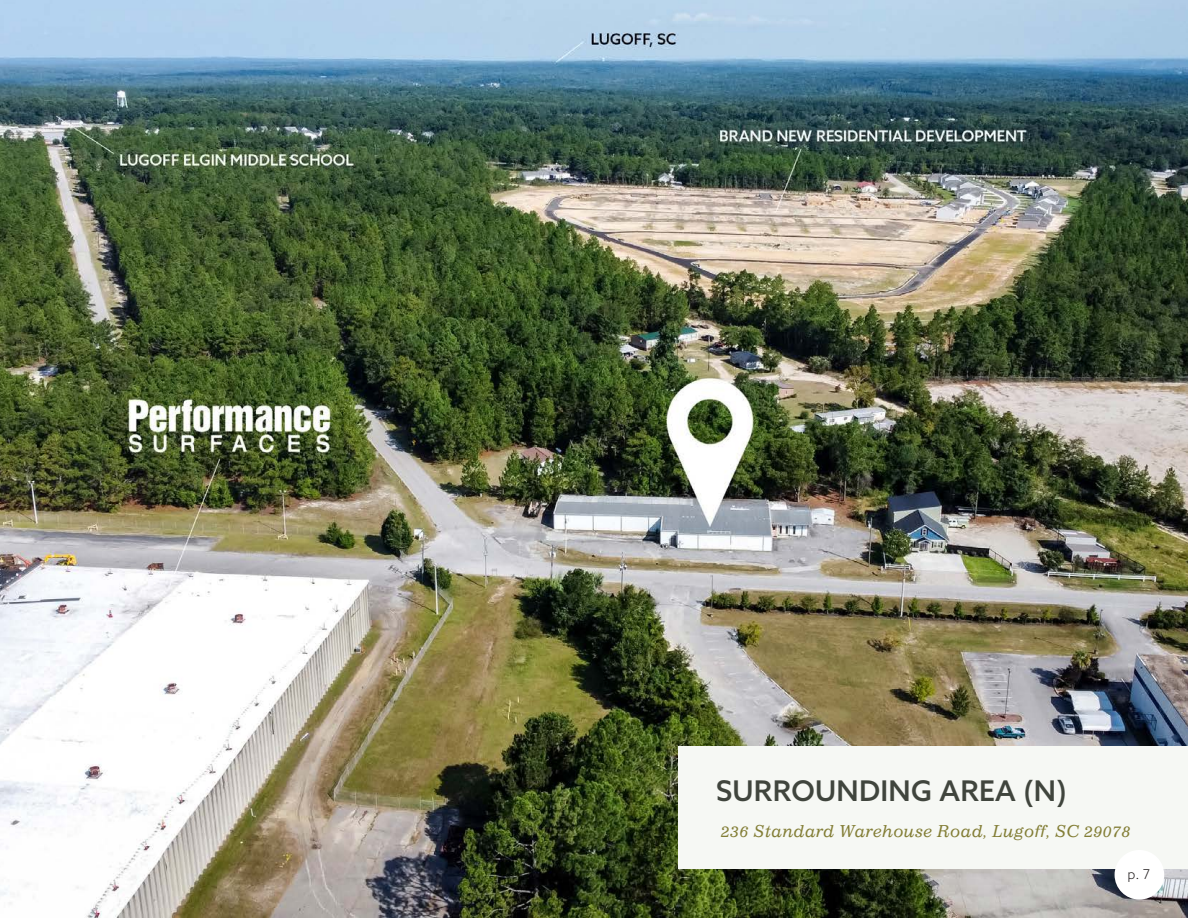
<style>
.page{position:relative;width:1188px;height:918px;background:#fff}
.page>*{position:absolute;margin:0;border:0;box-sizing:border-box;transform-origin:0 0}
.t1{font:500 28.5px "Azo Sans";letter-spacing:.01em;color:#40453d}
.t2{font:italic 16.5px "Impressum Std";letter-spacing:.01em;color:#837e36}
.t3{font:300 13.5px "Azo Sans";color:#231f20}
</style>
<div class="page">
<img style="left:0;top:0;width:1188px;height:918px">
<div style="left:678px;top:746px;width:510px;height:123px;background:#f6f8f4"></div>
<div style="left:1115px;top:850px;width:49px;height:50px;background:#fff;border-radius:50%"></div>
<p class="t1" style="left:716px;top:772px;width:352px">SURROUNDING AREA (N)</p>
<p class="t2" style="left:721px;top:821px;width:411px">236 Standard Warehouse Road, Lugoff, SC 29078</p>
<p class="t3" style="left:1128px;top:865px;width:24px">p. 7</p>
</div>
